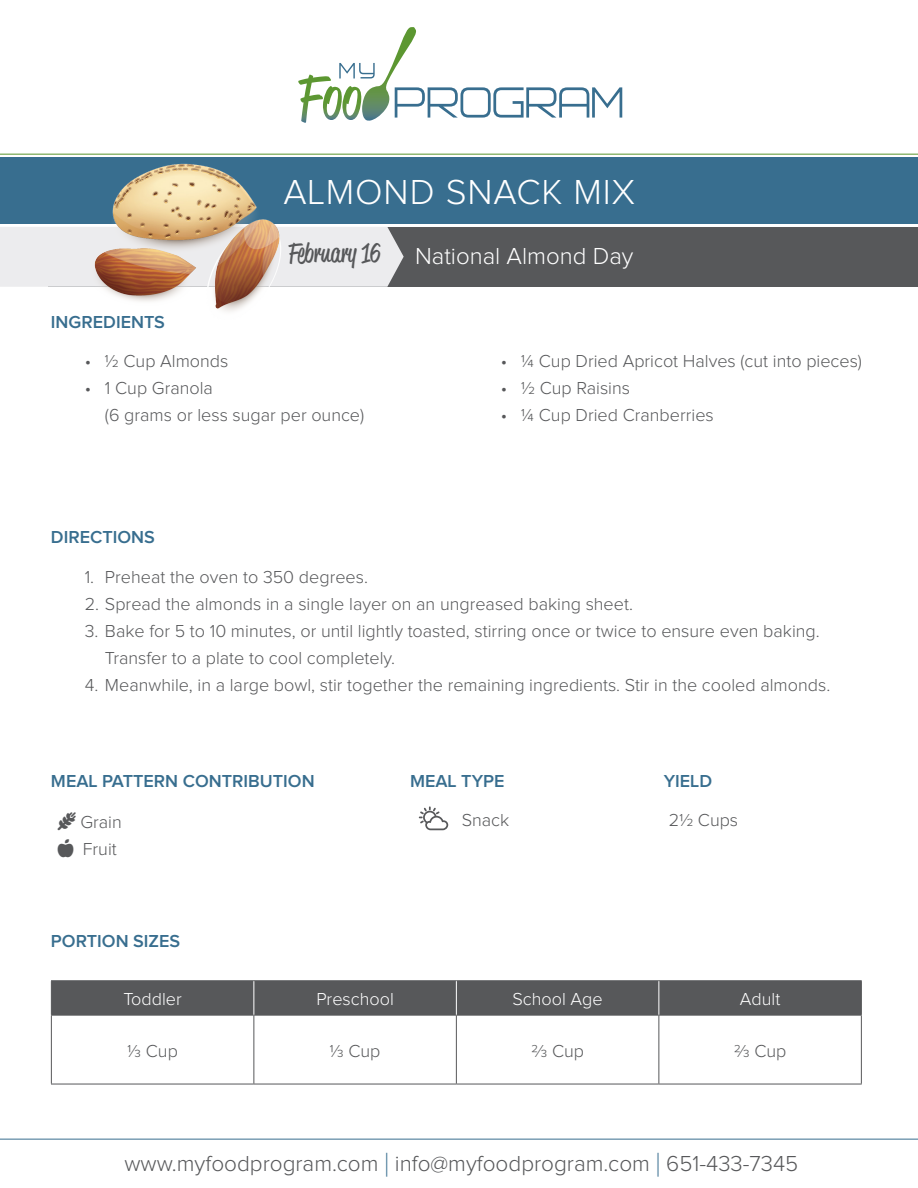
<style>
.page{position:relative;width:918px;height:1188px;background:#fff}
.page>*{position:absolute;margin:0;border:0;box-sizing:border-box;transform-origin:0 0}
.t1{font:300 36px "Proxima Nova";letter-spacing:.025em;color:#fff}
.t2{font:27px "Reklame Script";color:#57585a}
.t3{font:300 24px "Proxima Nova";color:#fff}
.t4{font:300 22.5px "Proxima Nova";color:#57585a}
.t5{font:300 18px/27px "Proxima Nova";color:#57585a}
.t6{font:600 18px "Proxima Nova";color:#386e8f}
.t7{font:300 18px "Proxima Nova";color:#fff}
.s1{font-size:33.75px;color:#386e8f}
</style>
<div class="page">
<div style="left:48px;top:227px;width:870px;height:59px;background:#57585a"></div>
<div style="left:0;top:227px;width:404px;height:60px;background:#ececee"></div>
<div style="left:0;top:157px;width:918px;height:67px;background:#386e8f"></div>
<hr style="left:0;top:154px;width:918px;height:1px;background:#5c9731">
<hr style="left:0;top:1139px;width:918px;height:1px;background:#386e8f">
<svg style="left:298px;top:27px;width:324px;height:96px"></svg>
<div style="left:52px;top:981px;width:809px;height:34px;background:#57585a"></div>
<hr style="left:51px;top:980px;width:203px;height:1px;background:#57585a">
<hr style="left:51px;top:981px;width:1px;height:34px;background:#57585a">
<hr style="left:254px;top:980px;width:202px;height:1px;background:#57585a">
<hr style="left:456px;top:980px;width:203px;height:1px;background:#57585a">
<hr style="left:659px;top:980px;width:203px;height:1px;background:#57585a">
<hr style="left:861px;top:981px;width:1px;height:34px;background:#57585a">
<hr style="left:51px;top:1015px;width:203px;height:1px;background:#57585a">
<hr style="left:51px;top:1016px;width:1px;height:68px;background:#57585a">
<hr style="left:254px;top:1015px;width:202px;height:1px;background:#57585a">
<hr style="left:253px;top:1016px;width:1px;height:68px;background:#57585a">
<hr style="left:456px;top:1015px;width:203px;height:1px;background:#57585a">
<hr style="left:456px;top:1016px;width:1px;height:68px;background:#57585a">
<hr style="left:659px;top:1015px;width:203px;height:1px;background:#57585a">
<hr style="left:658px;top:1016px;width:1px;height:68px;background:#57585a">
<hr style="left:861px;top:1016px;width:1px;height:68px;background:#57585a">
<hr style="left:51px;top:1084px;width:203px;height:1px;background:#57585a">
<hr style="left:254px;top:1084px;width:202px;height:1px;background:#57585a">
<hr style="left:456px;top:1084px;width:203px;height:1px;background:#57585a">
<hr style="left:659px;top:1084px;width:203px;height:1px;background:#57585a">
<hr style="left:253px;top:981px;width:1px;height:34px;background:#fff">
<hr style="left:456px;top:981px;width:1px;height:34px;background:#fff">
<hr style="left:658px;top:981px;width:1px;height:34px;background:#fff">
<img style="left:75px;top:153px;width:217px;height:159px">
<svg style="left:419px;top:806px;width:29px;height:24px"></svg>
<p class="t1" style="left:283px;top:175px;width:353px">ALMOND SNACK MIX</p>
<p class="t6" style="left:51px;top:314px;width:116px">INGREDIENTS</p>
<p class="t2" style="left:289px;top:235px;width:93px">February 16</p>
<p class="t3" style="left:415px;top:245px;width:220px">National Almond Day</p>
<p class="t5" style="left:85px;top:348px;width:145px">• 1/2 Cup Almonds</p>
<p class="t5" style="left:105px;top:375px;width:261px;text-indent:-20px">• 1 Cup Granola<br>(6 grams or less sugar per ounce)</p>
<p class="t6" style="left:51px;top:529px;width:105px">DIRECTIONS</p>
<p class="t5" style="left:501px;top:348px;width:363px">• 1/4 Cup Dried Apricot Halves (cut into pieces)</p>
<p class="t5" style="left:501px;top:375px;width:131px">• 1/2 Cup Raisins</p>
<p class="t5" style="left:501px;top:402px;width:214px">• 1/4 Cup Dried Cranberries</p>
<p class="t5" style="left:85px;top:564px;width:285px">1. Preheat the oven to 350 degrees.</p>
<p class="t5" style="left:85px;top:591px;width:550px">2. Spread the almonds in a single layer on an ungreased baking sheet.</p>
<p class="t5" style="left:105px;top:618px;width:716px;text-indent:-20px">3. Bake for 5 to 10 minutes, or until lightly toasted, stirring once or twice to ensure even baking.<br>Transfer to a plate to cool completely.</p>
<p class="t5" style="left:85px;top:672px;width:747px">4. Meanwhile, in a large bowl, stir together the remaining ingredients. Stir in the cooled almonds.</p>
<p class="t6" style="left:51px;top:773px;width:265px">MEAL PATTERN CONTRIBUTION</p>
<p class="t6" style="left:410px;top:773px;width:96px">MEAL TYPE</p>
<p class="t6" style="left:664px;top:773px;width:50px">YIELD</p>
<p class="t5" style="left:80px;top:809px;width:43px">Grain</p>
<p class="t5" style="left:83px;top:836px;width:35px">Fruit</p>
<p class="t6" style="left:51px;top:933px;width:131px">PORTION SIZES</p>
<p class="t5" style="left:462px;top:808px;width:49px">Snack</p>
<p class="t5" style="left:669px;top:808px;width:71px">21/2 Cups</p>
<p class="t7" style="left:123px;top:991px;width:60px">Toddler</p>
<p class="t7" style="left:316px;top:991px;width:79px">Preschool</p>
<p class="t7" style="left:512px;top:991px;width:92px">School Age</p>
<p class="t7" style="left:740px;top:991px;width:42px">Adult</p>
<p class="t5" style="left:127px;top:1038px;width:52px">1/3 Cup</p>
<p class="t5" style="left:330px;top:1038px;width:52px">1/3 Cup</p>
<p class="t5" style="left:531px;top:1038px;width:54px">2/3 Cup</p>
<p class="t5" style="left:734px;top:1038px;width:54px">2/3 Cup</p>
<p class="t4" style="left:124px;top:1153px;width:675px">www.myfoodprogram.com <span class="s1">|</span> info@myfoodprogram.com <span class="s1">|</span> 651-433-7345</p>
</div>
